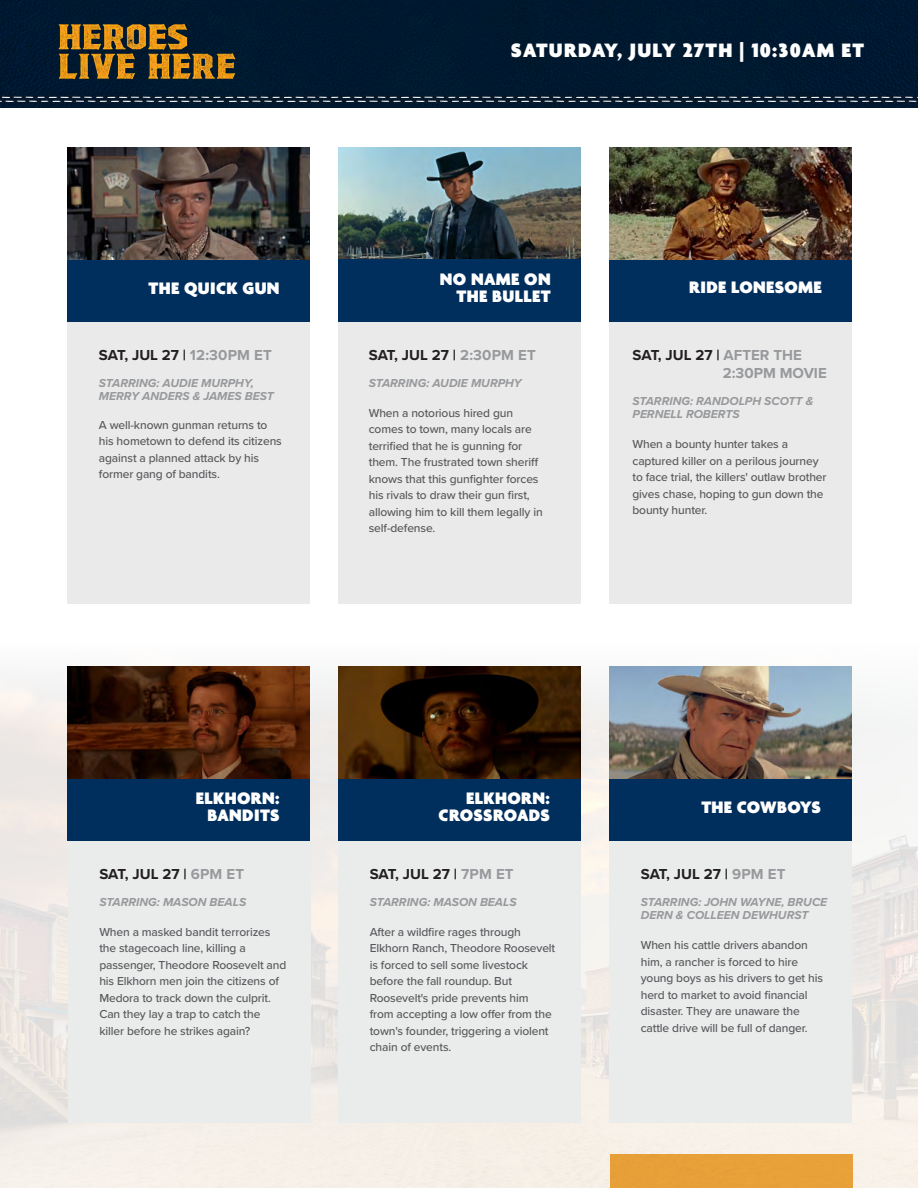
<style>
.page{position:relative;width:918px;height:1188px;background:#fff}
.page>*{position:absolute;margin:0;border:0;box-sizing:border-box;transform-origin:0 0}
.t1{font:900 21px "Agenda";letter-spacing:.06em;color:#fff}
.t2{font:900 18px/16.5px "Agenda";letter-spacing:.02em;color:#fff;text-align:right}
.t3{font:700 15px "Proxima Nova";color:#231f20}
.t4{font:700 15px "Proxima Nova";color:#97999c}
.t5{font:500 12px/16.5px "Proxima Nova";letter-spacing:-.01em;color:#57585a}
.t6{font:italic 700 12px/13.5px "Proxima Nova";color:#97999c}
.s1{color:#97999c}
</style>
<div class="page">
<img style="left:0;top:666px;width:918px;height:522px">
<div style="left:0;top:0;width:918px;height:108px;background:#00192f"></div>
<svg style="left:0;top:93px;width:918px;height:13px"></svg>
<img style="left:50px;top:19px;width:192px;height:63px">
<div style="left:610px;top:1154px;width:242px;height:34px;background:#e8a039"></div>
<div style="left:610px;top:298px;width:242px;height:306px;background:#eaeaea"></div>
<div style="left:68px;top:817px;width:242px;height:306px;background:#eaecec"></div>
<div style="left:338px;top:817px;width:243px;height:306px;background:#eaecec"></div>
<div style="left:68px;top:777px;width:242px;height:64px;background:#002f5e"></div>
<div style="left:610px;top:258px;width:242px;height:64px;background:#002f5e"></div>
<div style="left:338px;top:777px;width:242px;height:64px;background:#002f5e"></div>
<div style="left:338px;top:298px;width:243px;height:306px;background:#eaeaea"></div>
<div style="left:338px;top:258px;width:243px;height:64px;background:#002f5e"></div>
<div style="left:68px;top:298px;width:242px;height:306px;background:#eaeaea"></div>
<div style="left:68px;top:258px;width:242px;height:64px;background:#002f5e"></div>
<img style="left:68px;top:667px;width:242px;height:111px">
<img style="left:338px;top:667px;width:242px;height:111px">
<img style="left:610px;top:147px;width:242px;height:112px">
<img style="left:338px;top:147px;width:243px;height:112px">
<img style="left:68px;top:147px;width:242px;height:112px">
<div style="left:610px;top:817px;width:242px;height:306px;background:#eaecec"></div>
<div style="left:609px;top:777px;width:242px;height:64px;background:#002f5e"></div>
<img style="left:609px;top:667px;width:242px;height:111px">
<h2 class="t2" style="left:148px;top:281px;width:133px">THE QUICK GUN</h2>
<p class="t3" style="left:99px;top:344px;width:174px">SAT, JUL 27 | <span class="s1">12:30PM ET</span></p>
<p class="t6" style="left:99px;top:376px;width:176px">STARRING: AUDIE MURPHY,<br>MERRY ANDERS &amp; JAMES BEST</p>
<p class="t5" style="left:99px;top:416px;width:184px">A well-known gunman returns to his hometown to defend its citizens against a planned attack by his former gang of bandits.</p>
<h1 class="t1" style="left:511px;top:39px;width:355px">SATURDAY, JULY 27TH | 10:30AM ET</h1>
<h2 class="t2" style="left:440px;top:272px;width:112px">NO NAME ON<br>THE BULLET</h2>
<p class="t3" style="left:369px;top:344px;width:169px">SAT, JUL 27 | <span class="s1">2:30PM ET</span></p>
<p class="t6" style="left:369px;top:376px;width:154px">STARRING: AUDIE MURPHY</p>
<p class="t5" style="left:369px;top:404px;width:175px">When a notorious hired gun comes to town, many locals are terrified that he is gunning for them. The frustrated town sheriff knows that this gunfighter forces his rivals to draw their gun first, allowing him to kill them legally in self-defense.</p>
<h2 class="t2" style="left:689px;top:281px;width:134px">RIDE LONESOME</h2>
<p class="t3" style="left:633px;top:344px;width:171px">SAT, JUL 27 | <span class="s1">AFTER THE</span></p>
<p class="t6" style="left:633px;top:394px;width:182px">STARRING: RANDOLPH SCOTT &amp;<br>PERNELL ROBERTS</p>
<p class="t5" style="left:633px;top:436px;width:196px">When a bounty hunter takes a captured killer on a perilous journey to face trial, the killers' outlaw brother gives chase, hoping to gun down the bounty hunter.</p>
<p class="t4" style="left:723px;top:361px;width:106px">2:30PM MOVIE</p>
<h2 class="t2" style="left:196px;top:791px;width:85px">ELKHORN:<br>BANDITS</h2>
<p class="t3" style="left:99px;top:863px;width:146px">SAT, JUL 27 | <span class="s1">6PM ET</span></p>
<p class="t6" style="left:99px;top:895px;width:148px">STARRING: MASON BEALS</p>
<p class="t5" style="left:99px;top:923px;width:189px">When a masked bandit terrorizes the stagecoach line, killing a passenger, Theodore Roosevelt and his Elkhorn men join the citizens of<br>Medora to track down the culprit.<br>Can they lay a trap to catch the killer before he strikes again?</p>
<h2 class="t2" style="left:439px;top:791px;width:113px">ELKHORN:<br>CROSSROADS</h2>
<p class="t3" style="left:370px;top:863px;width:145px">SAT, JUL 27 | <span class="s1">7PM ET</span></p>
<p class="t6" style="left:370px;top:895px;width:148px">STARRING: MASON BEALS</p>
<p class="t5" style="left:370px;top:923px;width:187px">After a wildfire rages through<br>Elkhorn Ranch, Theodore Roosevelt is forced to sell some livestock before the fall roundup. But<br>Roosevelt's pride prevents him from accepting a low offer from the town's founder, triggering a violent chain of events.</p>
<h2 class="t2" style="left:701px;top:800px;width:121px">THE COWBOYS</h2>
<p class="t3" style="left:641px;top:863px;width:146px">SAT, JUL 27 | <span class="s1">9PM ET</span></p>
<p class="t6" style="left:641px;top:895px;width:188px">STARRING: JOHN WAYNE, BRUCE<br>DERN &amp; COLLEEN DEWHURST</p>
<p class="t5" style="left:641px;top:937px;width:184px">When his cattle drivers abandon him, a rancher is forced to hire young boys as his drivers to get his herd to market to avoid financial disaster. They are unaware the cattle drive will be full of danger.</p>
</div>
